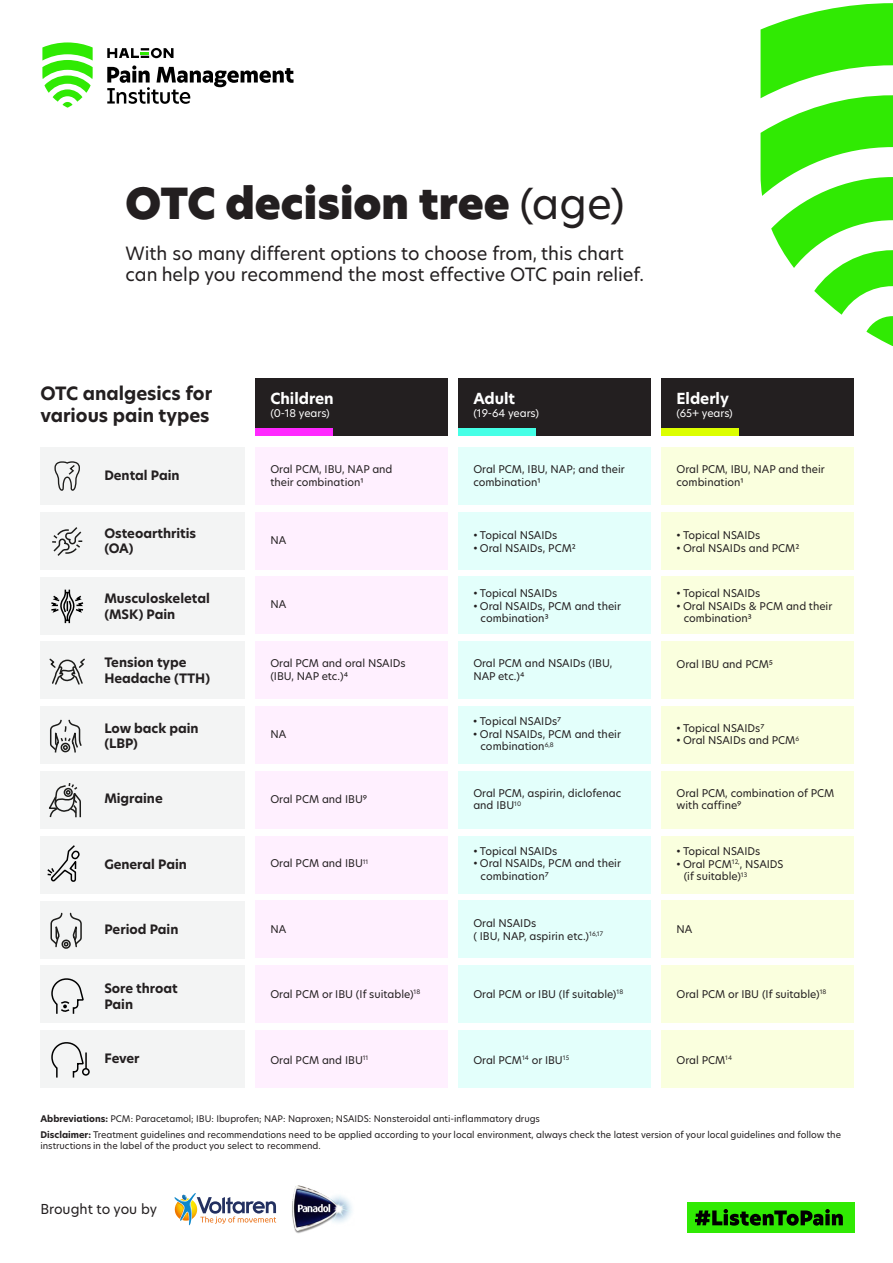
<style>
.page{position:relative;width:893px;height:1263px;background:#fff}
.page>*{position:absolute;margin:0;border:0;box-sizing:border-box;transform-origin:0 0}
.t1{font:42px "New Hero Super";color:#231f20}
.t2{font:18px/21.6px "New Hero";color:#231f20}
.t3{font:700 18px/21.6px "New Hero";color:#231f20}
.t4{font:700 15px "New Hero";color:#fff}
.t5{font:13.5px "New Hero";color:#231f20}
.t6{font:700 12.75px/15.3px "New Hero";color:#231f20}
.t7{font:10.5px/12.6px "New Hero";color:#231f20}
.t8{font:10.5px "New Hero";color:#fff}
.t9{font:9px/15.6px "New Hero";color:#231f20}
.s1{font-family:"New Hero"}
.s2{font-family:"New Hero Super"}
.s3{font-weight:700}
</style>
<div class="page">
<div style="left:255px;top:379px;width:193px;height:57px;background:#231f20"></div>
<div style="left:458px;top:379px;width:193px;height:57px;background:#231f20"></div>
<div style="left:661px;top:379px;width:193px;height:57px;background:#231f20"></div>
<div style="left:255px;top:447px;width:193px;height:57px;background:#fff0ff"></div>
<div style="left:458px;top:447px;width:193px;height:57px;background:#e3fffb"></div>
<div style="left:661px;top:447px;width:193px;height:57px;background:#faffde"></div>
<div style="left:255px;top:512px;width:193px;height:57px;background:#fff0ff"></div>
<div style="left:458px;top:512px;width:193px;height:57px;background:#e3fffb"></div>
<div style="left:661px;top:512px;width:193px;height:57px;background:#faffde"></div>
<div style="left:255px;top:577px;width:193px;height:57px;background:#fff0ff"></div>
<div style="left:458px;top:577px;width:193px;height:57px;background:#e3fffb"></div>
<div style="left:661px;top:577px;width:193px;height:57px;background:#faffde"></div>
<div style="left:255px;top:641px;width:193px;height:58px;background:#fff0ff"></div>
<div style="left:458px;top:641px;width:193px;height:58px;background:#e3fffb"></div>
<div style="left:661px;top:641px;width:193px;height:58px;background:#faffde"></div>
<div style="left:255px;top:706px;width:193px;height:58px;background:#fff0ff"></div>
<div style="left:458px;top:706px;width:193px;height:58px;background:#e3fffb"></div>
<div style="left:661px;top:706px;width:193px;height:58px;background:#faffde"></div>
<div style="left:255px;top:771px;width:193px;height:57px;background:#fff0ff"></div>
<div style="left:458px;top:771px;width:193px;height:57px;background:#e3fffb"></div>
<div style="left:661px;top:771px;width:193px;height:57px;background:#faffde"></div>
<div style="left:255px;top:836px;width:193px;height:57px;background:#fff0ff"></div>
<div style="left:458px;top:836px;width:193px;height:57px;background:#e3fffb"></div>
<div style="left:661px;top:836px;width:193px;height:57px;background:#faffde"></div>
<div style="left:255px;top:901px;width:193px;height:57px;background:#fff0ff"></div>
<div style="left:458px;top:901px;width:193px;height:57px;background:#e3fffb"></div>
<div style="left:661px;top:901px;width:193px;height:57px;background:#faffde"></div>
<div style="left:255px;top:965px;width:193px;height:58px;background:#fff0ff"></div>
<div style="left:458px;top:965px;width:193px;height:58px;background:#e3fffb"></div>
<div style="left:661px;top:965px;width:193px;height:58px;background:#faffde"></div>
<div style="left:255px;top:1030px;width:193px;height:58px;background:#fff0ff"></div>
<div style="left:458px;top:1030px;width:193px;height:58px;background:#e3fffb"></div>
<div style="left:661px;top:1030px;width:193px;height:58px;background:#faffde"></div>
<div style="left:40px;top:447px;width:205px;height:58px;background:#f3f4f4"></div>
<div style="left:40px;top:512px;width:205px;height:57px;background:#f3f4f4"></div>
<div style="left:40px;top:577px;width:205px;height:57px;background:#f3f4f4"></div>
<div style="left:40px;top:641px;width:205px;height:58px;background:#f3f4f4"></div>
<div style="left:40px;top:706px;width:205px;height:58px;background:#f3f4f4"></div>
<div style="left:40px;top:771px;width:205px;height:58px;background:#f3f4f4"></div>
<div style="left:40px;top:836px;width:205px;height:57px;background:#f3f4f4"></div>
<div style="left:40px;top:901px;width:205px;height:57px;background:#f3f4f4"></div>
<div style="left:40px;top:965px;width:205px;height:58px;background:#f3f4f4"></div>
<div style="left:40px;top:1030px;width:205px;height:58px;background:#f3f4f4"></div>
<div style="left:687px;top:1202px;width:168px;height:31px;background:#30ea03"></div>
<svg style="left:695px;top:1209px;width:148px;height:16px"></svg>
<svg style="left:760px;top:3px;width:133px;height:343px"></svg>
<svg style="left:42px;top:42px;width:51px;height:60px"></svg>
<svg style="left:63px;top:102px;width:10px;height:6px"></svg>
<svg style="left:107px;top:65px;width:187px;height:39px"></svg>
<svg style="left:107px;top:48px;width:66px;height:10px"></svg>
<svg style="left:54px;top:461px;width:26px;height:30px"></svg>
<svg style="left:52px;top:527px;width:31px;height:29px"></svg>
<svg style="left:51px;top:589px;width:33px;height:35px"></svg>
<svg style="left:49px;top:658px;width:36px;height:27px"></svg>
<svg style="left:50px;top:719px;width:32px;height:34px"></svg>
<svg style="left:50px;top:912px;width:32px;height:36px"></svg>
<svg style="left:48px;top:783px;width:33px;height:35px"></svg>
<svg style="left:47px;top:845px;width:33px;height:37px"></svg>
<svg style="left:51px;top:978px;width:33px;height:36px"></svg>
<div style="left:82px;top:1068px;width:8px;height:8px;border:2px solid #000;border-radius:50%"></div>
<svg style="left:51px;top:1042px;width:36px;height:36px"></svg>
<div style="left:661px;top:428px;width:78px;height:8px;background:#dcff00"></div>
<div style="left:458px;top:428px;width:78px;height:8px;background:#46ffe6"></div>
<div style="left:255px;top:428px;width:78px;height:8px;background:#ff29ff"></div>
<svg style="left:174px;top:1193px;width:102px;height:33px"></svg>
<img style="left:292px;top:1185px;width:60px;height:48px">
<h1 class="t1" style="left:126px;top:175px;width:501px">OTC decision tree <span class="s1">(age)</span></h1>
<h2 class="t2" style="left:126px;top:242px;width:520px">With so many different options to choose from, this chart can help you recommend the most effective OTC pain relief.</h2>
<h2 class="t3" style="left:40px;top:383px;width:173px">OTC analgesics for various pain types</h2>
<h3 class="t4" style="left:473px;top:389px;width:43px">Adult</h3>
<h3 class="t4" style="left:270px;top:389px;width:65px">Children</h3>
<p class="t8" style="left:270px;top:406px;width:61px">(0-18 years)</p>
<p class="t8" style="left:473px;top:406px;width:67px">(19-64 years)</p>
<h3 class="t4" style="left:676px;top:389px;width:54px">Elderly</h3>
<p class="t8" style="left:676px;top:406px;width:58px">(65+ years)</p>
<p class="t6" style="left:104px;top:468px;width:77px">Dental Pain</p>
<p class="t7" style="left:270px;top:463px;width:124px">Oral PCM, IBU, NAP and their combination1</p>
<p class="t7" style="left:473px;top:463px;width:153px">Oral PCM, IBU, NAP; and their combination1</p>
<p class="t7" style="left:676px;top:463px;width:150px">Oral PCM, IBU, NAP and their combination1</p>
<p class="t6" style="left:104px;top:525px;width:93px">Osteoarthritis (OA)</p>
<p class="t7" style="left:270px;top:533px;width:17px">NA</p>
<p class="t7" style="left:473px;top:529px;width:85px"><span class="s2">•</span> Topical NSAIDs</p>
<p class="t7" style="left:473px;top:542px;width:104px"><span class="s2">•</span> Oral NSAIDs, PCM2</p>
<p class="t7" style="left:676px;top:529px;width:85px"><span class="s2">•</span> Topical NSAIDs</p>
<p class="t7" style="left:676px;top:542px;width:124px"><span class="s2">•</span> Oral NSAIDs and PCM2</p>
<p class="t6" style="left:104px;top:591px;width:107px">Musculoskeletal (MSK) Pain</p>
<p class="t6" style="left:104px;top:655px;width:107px">Tension type<br>Headache (TTH)</p>
<p class="t6" style="left:104px;top:721px;width:96px">Low back pain (LBP)</p>
<p class="t7" style="left:270px;top:598px;width:17px">NA</p>
<p class="t7" style="left:473px;top:587px;width:85px"><span class="s2">•</span> Topical NSAIDs</p>
<p class="t7" style="left:481px;top:599px;width:142px;text-indent:-7px"><span class="s2">•</span> Oral NSAIDs, PCM and their combination3</p>
<p class="t7" style="left:676px;top:587px;width:85px"><span class="s2">•</span> Topical NSAIDs</p>
<p class="t7" style="left:684px;top:599px;width:150px;text-indent:-7px"><span class="s2">•</span> Oral NSAIDs &amp; PCM and their combination3</p>
<p class="t7" style="left:270px;top:657px;width:137px">Oral PCM and oral NSAIDs (IBU, NAP etc.)4</p>
<p class="t7" style="left:473px;top:657px;width:140px">Oral PCM and NSAIDs (IBU,<br>NAP etc.)4</p>
<p class="t7" style="left:676px;top:657px;width:98px">Oral IBU and PCM5</p>
<p class="t7" style="left:270px;top:728px;width:17px">NA</p>
<p class="t7" style="left:473px;top:715px;width:90px"><span class="s2">•</span> Topical NSAIDs7</p>
<p class="t7" style="left:481px;top:727px;width:142px;text-indent:-7px"><span class="s2">•</span> Oral NSAIDs, PCM and their combination<sup>6,8</sup></p>
<p class="t7" style="left:676px;top:721px;width:90px"><span class="s2">•</span> Topical NSAIDs7</p>
<p class="t7" style="left:676px;top:734px;width:124px"><span class="s2">•</span> Oral NSAIDs and PCM<sup>6</sup></p>
<p class="t6" style="left:104px;top:791px;width:60px">Migraine</p>
<p class="t7" style="left:270px;top:792px;width:98px">Oral PCM and IBU9</p>
<p class="t7" style="left:473px;top:786px;width:149px">Oral PCM, aspirin, diclofenac and IBU<sup>10</sup></p>
<p class="t7" style="left:676px;top:786px;width:159px">Oral PCM, combination of PCM with caffine9</p>
<p class="t6" style="left:104px;top:856px;width:84px">General Pain</p>
<p class="t7" style="left:270px;top:857px;width:100px">Oral PCM and IBU<sup>11</sup></p>
<p class="t7" style="left:473px;top:844px;width:85px"><span class="s2">•</span> Topical NSAIDs</p>
<p class="t7" style="left:481px;top:857px;width:142px;text-indent:-7px"><span class="s2">•</span> Oral NSAIDs, PCM and their combination7</p>
<p class="t7" style="left:676px;top:845px;width:85px"><span class="s2">•</span> Topical NSAIDs</p>
<p class="t7" style="left:684px;top:857px;width:101px;text-indent:-7px"><span class="s2">•</span> Oral PCM<sup>12,</sup>, NSAIDS (if suitable)<sup>13</sup></p>
<p class="t6" style="left:104px;top:921px;width:76px">Period Pain</p>
<p class="t7" style="left:270px;top:923px;width:17px">NA</p>
<p class="t7" style="left:473px;top:917px;width:130px">Oral NSAIDs<br>( IBU, NAP, aspirin etc.)<sup>16,17</sup></p>
<p class="t7" style="left:676px;top:923px;width:17px">NA</p>
<p class="t6" style="left:104px;top:981px;width:75px">Sore throat<br>Pain</p>
<p class="t7" style="left:270px;top:987px;width:151px">Oral PCM or IBU (If suitable)<sup>18</sup></p>
<p class="t7" style="left:473px;top:987px;width:151px">Oral PCM or IBU (If suitable)<sup>18</sup></p>
<p class="t7" style="left:676px;top:987px;width:151px">Oral PCM or IBU (If suitable)<sup>18</sup></p>
<p class="t6" style="left:104px;top:1050px;width:37px">Fever</p>
<p class="t7" style="left:270px;top:1053px;width:100px">Oral PCM and IBU<sup>11</sup></p>
<p class="t7" style="left:473px;top:1053px;width:97px">Oral PCM<sup>14</sup> or IBU<sup>15</sup></p>
<p class="t7" style="left:676px;top:1053px;width:57px">Oral PCM<sup>14</sup></p>
<p class="t9" style="left:40px;top:1111px;width:802px"><span class="s3">Abbreviations:</span> PCM: Paracetamol; IBU: Ibuprofen; NAP: Naproxen; NSAIDS: Nonsteroidal anti-inflammatory drugs<br><span class="s3">Disclaimer:</span> Treatment guidelines and recommendations need to be applied according to your local environment, always check the latest version of your local guidelines and follow the</p>
<p class="t9" style="left:40px;top:1137px;width:282px">instructions in the label of the product you select to recommend.</p>
<p class="t5" style="left:40px;top:1200px;width:118px">Brought to you by</p>
</div>
